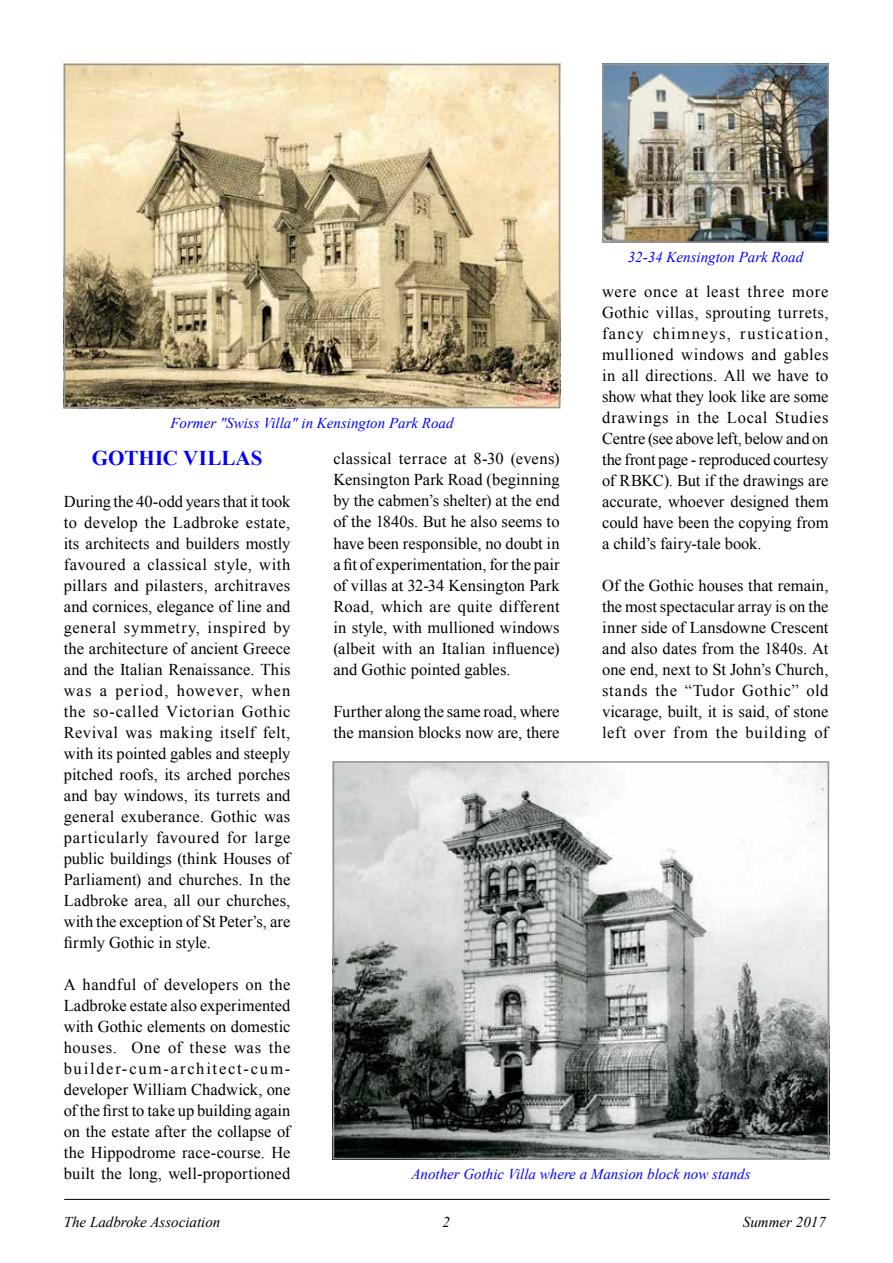
<style>
.page{position:relative;width:893px;height:1263px;background:#fff}
.page>*{position:absolute;margin:0;border:0;box-sizing:border-box;transform-origin:0 0}
.t1{font:700 21px "Times New Roman";letter-spacing:.005em;color:#00f}
.t2{font:16.5px/21px "Times New Roman";letter-spacing:.005em;color:#000;text-align:justify}
.t3{font:italic 15px "Times New Roman";color:#00f}
.t4{font:italic 15px "Times New Roman";color:#000}
</style>
<div class="page">
<hr style="left:64px;top:1199px;width:766px;height:1px;background:#000">
<img style="left:605px;top:67px;width:221px;height:173px">
<div style="left:602px;top:64px;width:227px;height:179px;border:2px solid #959595"></div>
<img style="left:336px;top:764px;width:490px;height:392px">
<div style="left:333px;top:761px;width:496px;height:398px;border:2px solid #959595"></div>
<img style="left:67px;top:67px;width:490px;height:338px">
<div style="left:64px;top:64px;width:496px;height:344px;border:2px solid #959595"></div>
<p class="t3" style="left:628px;top:247px;width:177px">32-34 Kensington Park Road</p>
<p class="t2" style="left:602px;top:280px;width:228px">were once at least three more Gothic villas, sprouting turrets, fancy chimneys, rustication, mullioned windows and gables in all directions. All we have to show what they look like are some drawings in the Local Studies Centre (see above left, below and on the front page - reproduced courtesy of RBKC). But if the drawings are accurate, whoever designed them could have been the copying from a child’s fairy-tale book.</p>
<p class="t2" style="left:602px;top:574px;width:228px">Of the Gothic houses that remain, the most spectacular array is on the inner side of Lansdowne Crescent and also dates from the 1840s. At one end, next to St John’s Church, stands the “Tudor Gothic” old vicarage, built, it is said, of stone left over from the building of</p>
<p class="t3" style="left:170px;top:412px;width:285px">Former "Swiss Villa" in Kensington Park Road</p>
<p class="t1" style="left:92px;top:443px;width:172px">GOTHIC VILLAS</p>
<p class="t2" style="left:64px;top:491px;width:228px">During the 40-odd years that it took to develop the Ladbroke estate, its architects and builders mostly favoured a classical style, with pillars and pilasters, architraves and cornices, elegance of line and general symmetry, inspired by the architecture of ancient Greece and the Italian Renaissance. This was a period, however, when the so-called Victorian Gothic Revival was making itself felt, with its pointed gables and steeply pitched roofs, its arched porches and bay windows, its turrets and general exuberance. Gothic was particularly favoured for large public buildings (think Houses of Parliament) and churches. In the Ladbroke area, all our churches, with the exception of St Peter’s, are firmly Gothic in style.</p>
<p class="t2" style="left:64px;top:974px;width:228px">A handful of developers on the Ladbroke estate also experimented with Gothic elements on domestic houses. One of these was the builder-cum-architect-cum&shy;developer William Chadwick, one of the first to take up building again on the estate after the collapse of the Hippodrome race-course. He built the long, well-proportioned</p>
<p class="t2" style="left:333px;top:448px;width:228px">classical terrace at 8-30 (evens)<br>Kensington Park Road (beginning by the cabmen’s shelter) at the end of the 1840s. But he also seems to have been responsible, no doubt in a fit of experimentation, for the pair of villas at 32-34 Kensington Park Road, which are quite different in style, with mullioned windows (albeit with an Italian influence) and Gothic pointed gables.</p>
<p class="t2" style="left:333px;top:700px;width:228px">Further along the same road, where the mansion blocks now are, there</p>
<p class="t3" style="left:411px;top:1163px;width:341px">Another Gothic Villa where a Mansion block now stands</p>
<p class="t4" style="left:64px;top:1211px;width:158px">The Ladbroke Association</p>
<p class="t4" style="left:443px;top:1211px;width:9px">2</p>
<p class="t4" style="left:743px;top:1211px;width:84px">Summer 2017</p>
</div>
